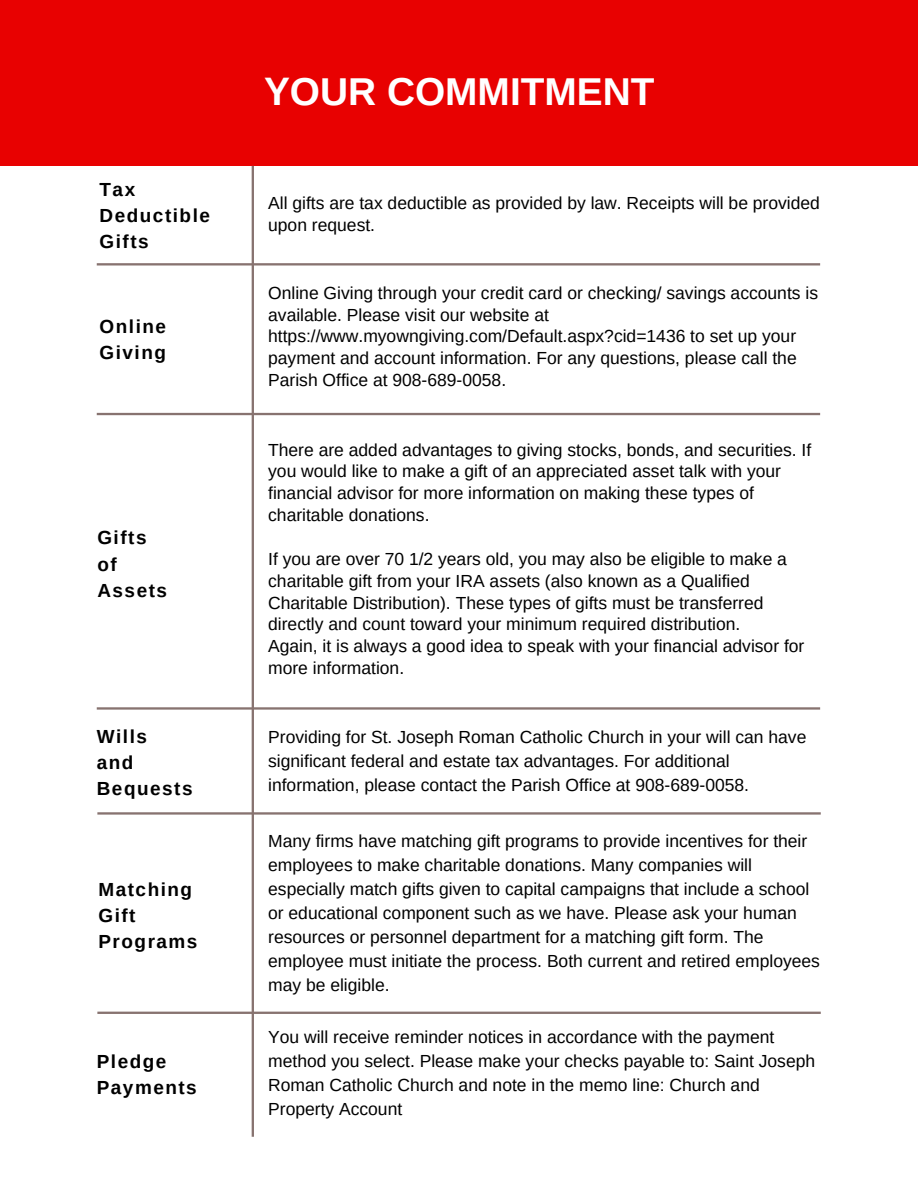
<style>
.page{position:relative;width:918px;height:1188px;background:#fff}
.page>*{position:absolute;margin:0;border:0;box-sizing:border-box;transform-origin:0 0}
.t1{font:700 38.85px "Arimo";color:#fff}
.t2{font:700 18.9px "Arimo";letter-spacing:.08em;color:#000}
.t3{font:17.55px/21.9px "Arimo";color:#000}
</style>
<div class="page">
<div style="left:0;top:0;width:918px;height:166px;background:#e80101"></div>
<hr style="left:97px;top:263px;width:723px;height:2px;background:#877370">
<hr style="left:97px;top:413px;width:723px;height:2px;background:#877370">
<hr style="left:252px;top:166px;width:2px;height:971px;background:#877370">
<hr style="left:97px;top:707px;width:723px;height:3px;background:#877370">
<hr style="left:97px;top:812px;width:724px;height:3px;background:#877370">
<hr style="left:97px;top:1012px;width:724px;height:2px;background:#877370">
<p class="t2" style="left:100px;top:179px;width:37px">Tax</p>
<p class="t2" style="left:100px;top:205px;width:112px">Deductible</p>
<p class="t2" style="left:100px;top:231px;width:51px">Gifts</p>
<p class="t2" style="left:100px;top:315px;width:68px">Online</p>
<p class="t2" style="left:100px;top:342px;width:68px">Giving</p>
<p class="t2" style="left:97px;top:527px;width:51px">Gifts</p>
<p class="t2" style="left:97px;top:554px;width:21px">of</p>
<p class="t2" style="left:97px;top:580px;width:71px">Assets</p>
<p class="t2" style="left:97px;top:725px;width:52px">Wills</p>
<p class="t2" style="left:97px;top:752px;width:38px">and</p>
<p class="t2" style="left:97px;top:778px;width:97px">Bequests</p>
<p class="t2" style="left:98px;top:879px;width:95px">Matching</p>
<p class="t2" style="left:98px;top:905px;width:39px">Gift</p>
<p class="t2" style="left:98px;top:931px;width:101px">Programs</p>
<p class="t2" style="left:97px;top:1051px;width:71px">Pledge</p>
<p class="t2" style="left:97px;top:1077px;width:102px">Payments</p>
<p class="t1" style="left:264px;top:70px;width:392px">YOUR COMMITMENT</p>
<p class="t3" style="left:268px;top:192px;width:553px">All gifts are tax deductible as provided by law. Receipts will be provided upon request.</p>
<p class="t3" style="left:268px;top:282px;width:551px">Online Giving through your credit card or checking/ savings accounts is available. Please visit our website at https://www.myowngiving.com/Default.aspx?cid=1436 to set up your payment and account information. For any questions, please call the Parish Office at 908-689-0058.</p>
<p class="t3" style="left:268px;top:438px;width:545px">There are added advantages to giving stocks, bonds, and securities. If you would like to make a gift of an appreciated asset talk with your financial advisor for more information on making these types of charitable donations.</p>
<p class="t3" style="left:268px;top:548px;width:520px">If you are over 70 1/2 years old, you may also be eligible to make a charitable gift from your IRA assets (also known as a Qualified Charitable Distribution). These types of gifts must be transferred directly and count toward your minimum required distribution.</p>
<p class="t3" style="left:268px;top:635px;width:538px">Again, it is always a good idea to speak with your financial advisor for more information.</p>
<p class="t3" style="left:268px;top:725px;width:540px;line-height:24px">Providing for St. Joseph Roman Catholic Church in your will can have significant federal and estate tax advantages. For additional information, please contact the Parish Office at 908-689-0058.</p>
<p class="t3" style="left:268px;top:829px;width:553px;line-height:24px">Many firms have matching gift programs to provide incentives for their employees to make charitable donations. Many companies will especially match gifts given to capital campaigns that include a school or educational component such as we have. Please ask your human resources or personnel department for a matching gift form. The employee must initiate the process. Both current and retired employees may be eligible.</p>
<p class="t3" style="left:268px;top:1025px;width:548px;line-height:24px">You will receive reminder notices in accordance with the payment method you select. Please make your checks payable to: Saint Joseph Roman Catholic Church and note in the memo line: Church and Property Account</p>
</div>
